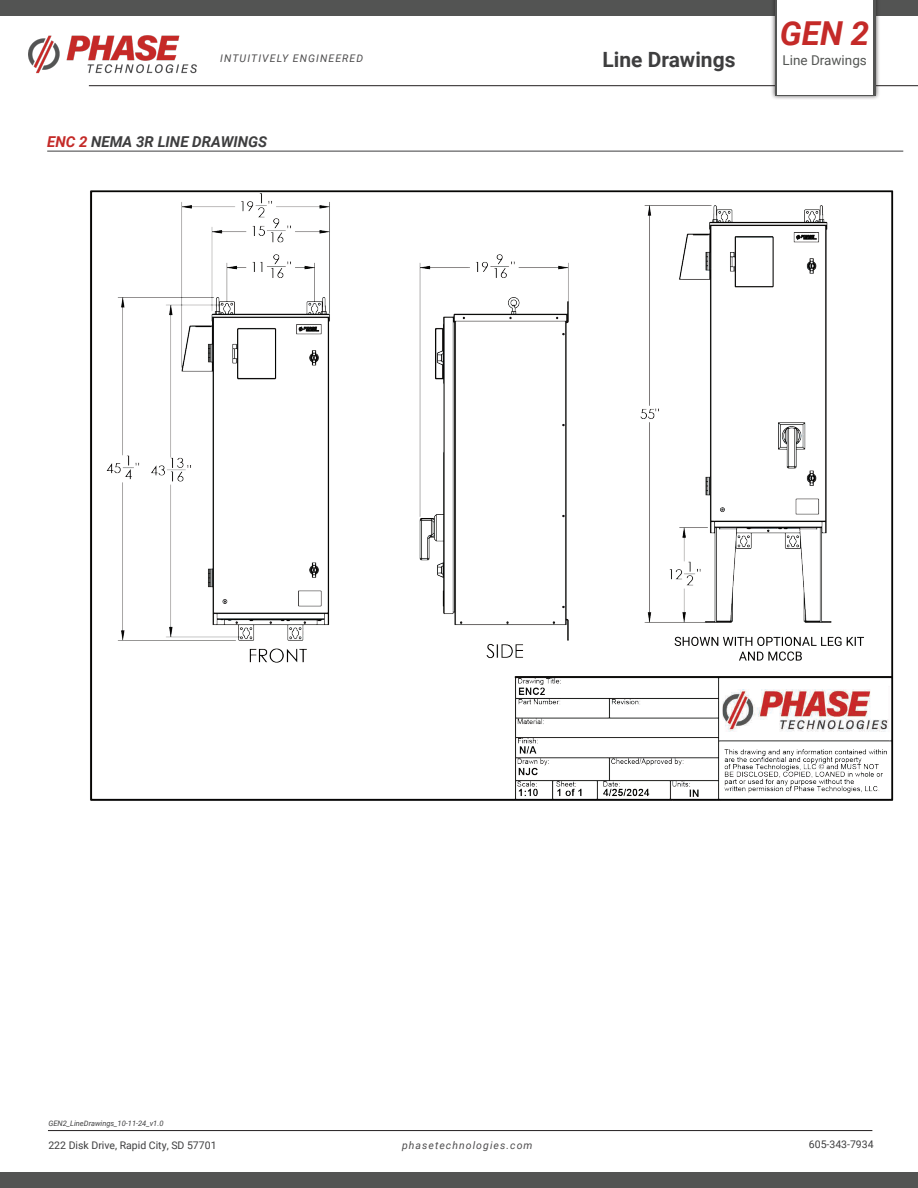
<style>
.page{position:relative;width:918px;height:1188px;background:#fff}
.page>*{position:absolute;margin:0;border:0;box-sizing:border-box;transform-origin:0 0}
.t1{font:italic 700 33px "Roboto";color:#c42a28}
.t2{font:700 21px "Roboto";color:#3e3e3f}
.Table_Of_Contents{font:italic 700 15px "Roboto";color:#3e3e3f}
.t3{font:13.5px "Roboto";color:#545654}
.t4{font:italic 10.5px "Roboto";letter-spacing:.1em;color:#4e4d4e}
.t5{font:10.5px "Roboto";color:#3e3e3f}
.t6{font:italic 7.5px "Roboto";color:#3e3e3f}
.s1{color:#c42a28}
</style>
<div class="page">
<hr style="left:89px;top:85px;width:829px;height:1px;background:#231f20">
<img style="left:29px;top:35px;width:168px;height:39px">
<div style="left:0;top:0;width:918px;height:16px;background:#535453"></div>
<div style="left:0;top:1172px;width:918px;height:16px;background:#535453"></div>
<div style="left:770px;top:0;width:110px;height:100px;background:#231f20;opacity:.75"></div>
<svg style="left:775px;top:0;width:101px;height:95px"></svg>
<div style="left:778px;top:0;width:95px;height:95px;background:#fff"></div>
<hr style="left:48px;top:1130px;width:824px;height:1px;background:#231f20">
<hr style="left:47px;top:151px;width:856px;height:1px;background:#3e3e3f">
<img style="left:90px;top:190px;width:804px;height:611px">
<p class="t4" style="left:220px;top:51px;width:144px">INTUITIVELY ENGINEERED</p>
<p class="Table_Of_Contents" style="left:47px;top:131px;width:221px"><span class="s1">ENC 2</span> NEMA 3R LINE DRAWINGS</p>
<h2 class="t2" style="left:602px;top:44px;width:135px">Line Drawings</h2>
<h1 class="t1" style="left:780px;top:11px;width:91px">GEN 2</h1>
<p class="t3" style="left:783px;top:51px;width:86px">Line Drawings</p>
<p class="t6" style="left:48px;top:1118px;width:117px">GEN2_LineDrawings_10-11-24_v1.0</p>
<p class="t5" style="left:48px;top:1138px;width:170px">222 Disk Drive, Rapid City, SD 57701</p>
<p class="t5" style="left:809px;top:1137px;width:66px">605-343-7934</p>
<p class="t4" style="left:402px;top:1138px;width:132px">phasetechnologies.com</p>
</div>
